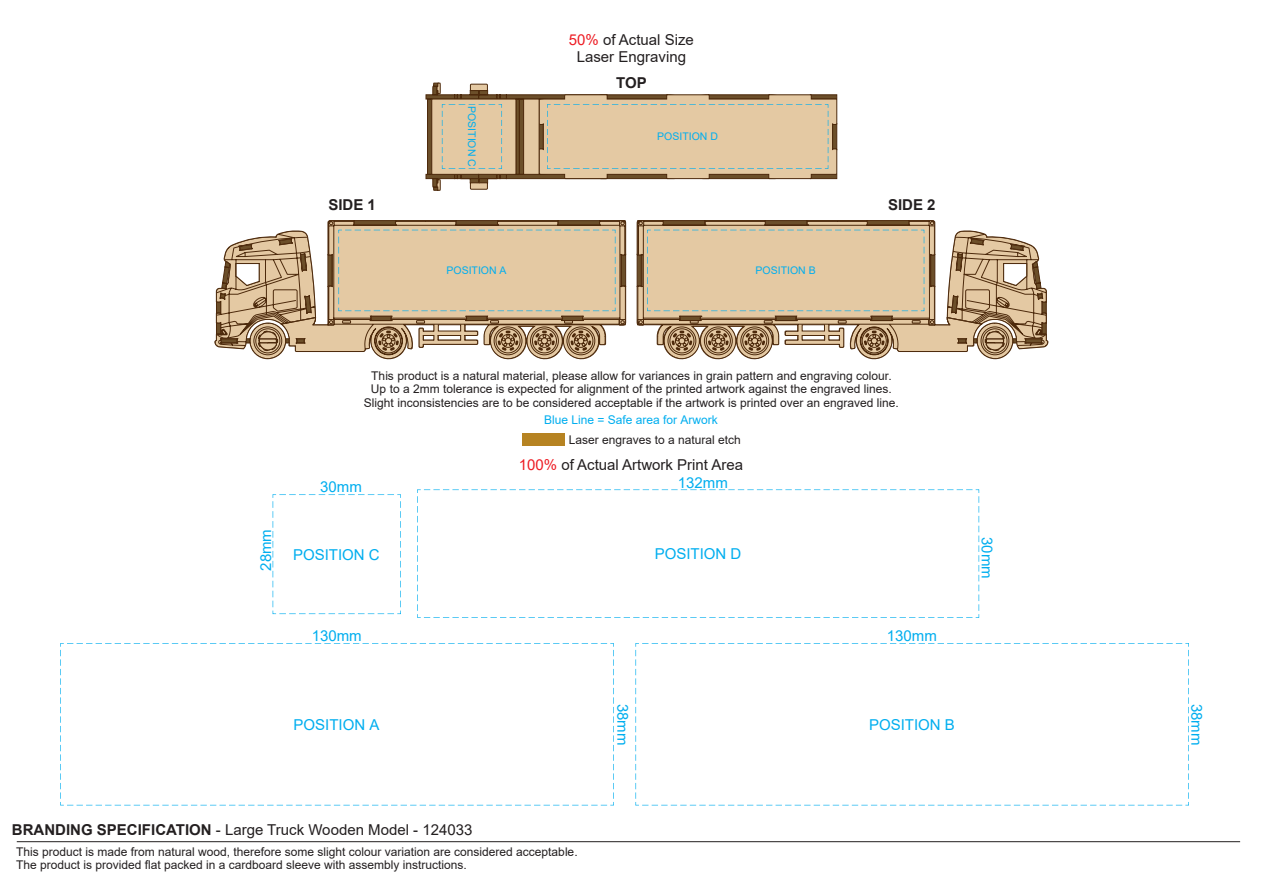
<style>
.page{position:relative;width:1263px;height:893px;background:#fff}
.page>*{position:absolute;margin:0;border:0;box-sizing:border-box;transform-origin:0 0}
.t1{font:15px/16.8px "Arial";color:#231f20;text-align:center}
.t2{font:15px "Arial";color:#00aeef}
.t3{font:700 15px "Arial";color:#231f20}
.t4{font:12px/13.4px "Arial";color:#231f20}
.t5{font:12px "Arial";color:#00aeef}
.t6{font:10.5px "Arial";color:#00aeef}
.s1{color:#ed1c24}
.s2{font-weight:700}
</style>
<div class="page">
<hr style="left:17px;top:841px;width:1223px;height:1px;background:#231f20">
<svg style="left:215px;top:221px;width:833px;height:128px"></svg>
<svg style="left:328px;top:95px;width:607px;height:222px"></svg>
<svg style="left:250px;top:317px;width:763px;height:43px"></svg>
<div style="left:547px;top:104px;width:281px;height:65px;background:#e4c9a3"></div>
<div style="left:338px;top:230px;width:277px;height:81px;background:#e4c9a3"></div>
<div style="left:647px;top:230px;width:277px;height:81px;background:#e4c9a3"></div>
<div style="left:523px;top:433px;width:42px;height:13px;background:#b68322"></div>
<svg style="left:273px;top:494px;width:128px;height:120px"></svg>
<svg style="left:417px;top:489px;width:562px;height:129px"></svg>
<svg style="left:60px;top:643px;width:554px;height:162px"></svg>
<svg style="left:635px;top:643px;width:554px;height:162px"></svg>
<svg style="left:437px;top:83px;width:103px;height:108px"></svg>
<p class="t1" style="left:569px;top:31px;width:127px"><span class="s1">50%</span> of Actual Size<br>Laser Engraving</p>
<p class="t6" style="left:479px;top:106px;width:62px;rotate:90deg">POSITION C</p>
<p class="t3" style="left:616px;top:72px;width:32px">TOP</p>
<p class="t6" style="left:657px;top:129px;width:62px">POSITION D</p>
<p class="t3" style="left:328px;top:194px;width:49px">SIDE 1</p>
<p class="t3" style="left:888px;top:194px;width:49px">SIDE 2</p>
<p class="t6" style="left:446px;top:263px;width:62px">POSITION A</p>
<p class="t6" style="left:756px;top:263px;width:62px">POSITION B</p>
<p class="t4" style="left:364px;top:369px;width:536px;text-align:center">This product is a natural material, please allow for variances in grain pattern and engraving colour.<br>Up to a 2mm tolerance is expected for alignment of the printed artwork against the engraved lines.<br>Slight inconsistencies are to be considered acceptable if the artwork is printed over an engraved line.</p>
<p class="t5" style="left:544px;top:411px;width:175px">Blue Line = Safe area for Arwork</p>
<p class="t4" style="left:569px;top:433px;width:174px">Laser engraves to a natural etch</p>
<p class="t2" style="left:256px;top:571px;width:43px;rotate:-90deg">28mm</p>
<p class="t2" style="left:320px;top:476px;width:43px">30mm</p>
<p class="t2" style="left:293px;top:544px;width:88px">POSITION C</p>
<p class="t1" style="left:519px;top:457px;width:226px"><span class="s1">100%</span> of Actual Artwork Print Area</p>
<p class="t2" style="left:678px;top:472px;width:52px">132mm</p>
<p class="t2" style="left:655px;top:543px;width:88px">POSITION D</p>
<p class="t2" style="left:997px;top:537px;width:43px;rotate:90deg">30mm</p>
<p class="t2" style="left:312px;top:625px;width:52px">130mm</p>
<p class="t2" style="left:887px;top:625px;width:52px">130mm</p>
<p class="t2" style="left:633px;top:704px;width:43px;rotate:90deg">38mm</p>
<p class="t2" style="left:1207px;top:704px;width:43px;rotate:90deg">38mm</p>
<p class="t2" style="left:294px;top:714px;width:87px">POSITION A</p>
<p class="t2" style="left:869px;top:714px;width:87px">POSITION B</p>
<p class="t1" style="left:12px;top:822px;width:462px"><span class="s2">BRANDING SPECIFICATION</span> - Large Truck Wooden Model - 124033</p>
<p class="t4" style="left:16px;top:845px;width:563px">This product is made from natural wood, therefore some slight colour variation are considered acceptable.<br>The product is provided flat packed in a cardboard sleeve with assembly instructions.</p>
</div>
